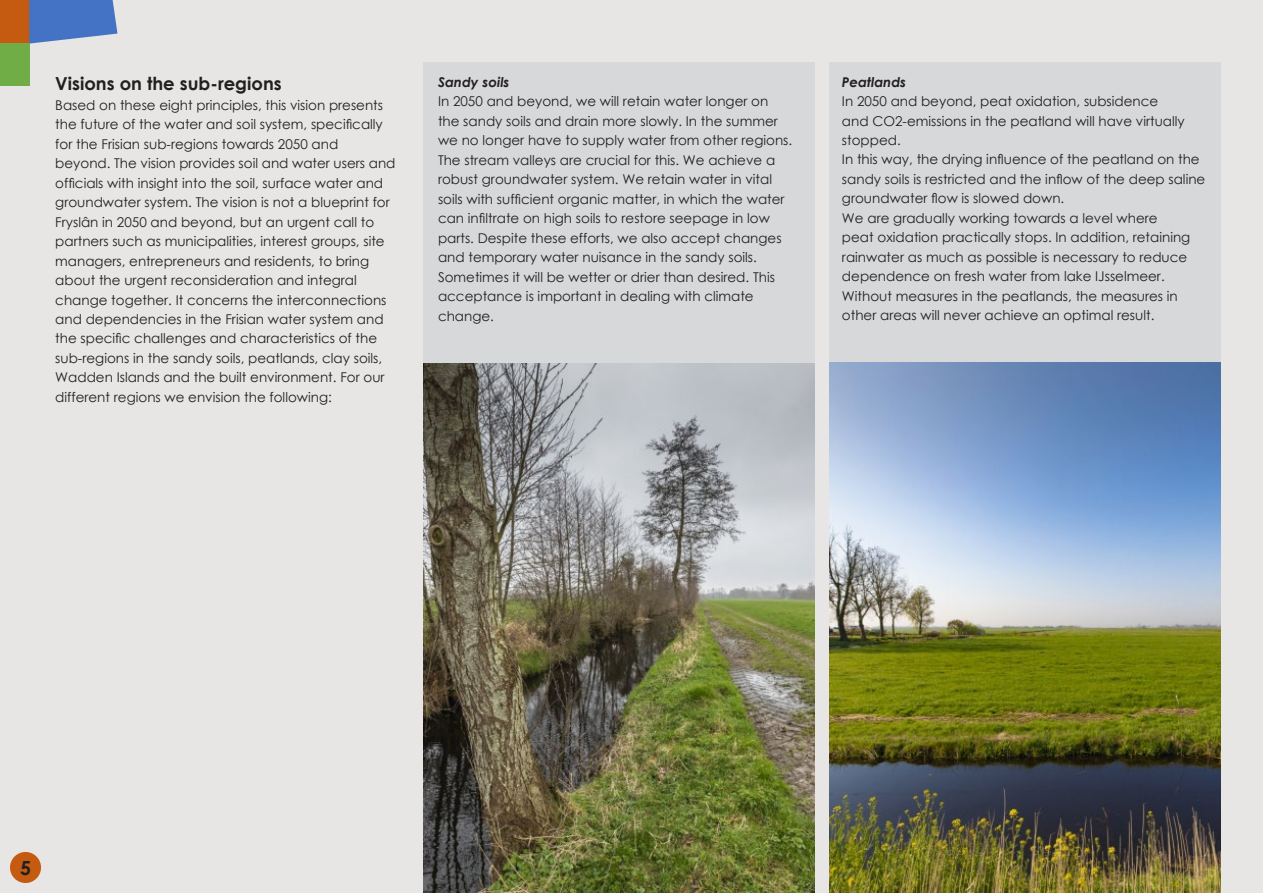
<style>
.page{position:relative;width:1263px;height:893px;background:#e7e6e4}
.page>*{position:absolute;margin:0;border:0;box-sizing:border-box;transform-origin:0 0}
.t1{font:700 19.5px "Century Gothic";color:#231f20}
.t2{font:700 18px "Century Gothic";color:#231f20}
.t3{font:13.5px/19.5px "Century Gothic";color:#231f20}
.t4{font:italic 700 13.5px "Century Gothic";color:#231f20}
</style>
<div class="page">
<img style="left:423px;top:362px;width:391px;height:531px">
<div style="left:423px;top:62px;width:391px;height:300px;background:#d7d8da"></div>
<div style="left:829px;top:62px;width:391px;height:300px;background:#d7d8da"></div>
<div style="left:10px;top:852px;width:31px;height:31px;background:#c55b11;border-radius:50%"></div>
<img style="left:829px;top:362px;width:391px;height:531px">
<div style="left:0;top:0;width:29px;height:44px;background:#c55b11"></div>
<svg style="left:29px;top:0;width:88px;height:44px;background:#5a82c8"></svg>
<div style="left:0;top:44px;width:29px;height:42px;background:#70ad46"></div>
<h2 class="t2" style="left:55px;top:70px;width:228px">Visions on the sub-regions</h2>
<p class="t3" style="left:55px;top:95px;width:342px">Based on these eight principles, this vision presents the future of the water and soil system, specifically for the Frisian sub-regions towards 2050 and beyond. The vision provides soil and water users and officials with insight into the soil, surface water and groundwater system. The vision is not a blueprint for Fryslân in 2050 and beyond, but an urgent call to partners such as municipalities, interest groups, site managers, entrepreneurs and residents, to bring about the urgent reconsideration and integral change together. It concerns the interconnections and dependencies in the Frisian water system and the specific challenges and characteristics of the sub-regions in the sandy soils, peatlands, clay soils, Wadden Islands and the built environment. For our different regions we envision the following:</p>
<p class="t4" style="left:438px;top:71px;width:73px">Sandy soils</p>
<p class="t3" style="left:438px;top:91px;width:356px">In 2050 and beyond, we will retain water longer on the sandy soils and drain more slowly. In the summer we no longer have to supply water from other regions.<br>The stream valleys are crucial for this. We achieve a robust groundwater system. We retain water in vital soils with sufficient organic matter, in which the water can infiltrate on high soils to restore seepage in low parts. Despite these efforts, we also accept changes and temporary water nuisance in the sandy soils.<br>Sometimes it will be wetter or drier than desired. This acceptance is important in dealing with climate change.</p>
<p class="t4" style="left:842px;top:71px;width:66px">Peatlands</p>
<p class="t3" style="left:842px;top:91px;width:365px">In 2050 and beyond, peat oxidation, subsidence<br>and CO2-emissions in the peatland will have virtually stopped.<br>In this way, the drying influence of the peatland on the sandy soils is restricted and the inflow of the deep saline groundwater flow is slowed down.<br>We are gradually working towards a level where<br>peat oxidation practically stops. In addition, retaining rainwater as much as possible is necessary to reduce dependence on fresh water from lake IJsselmeer.<br>Without measures in the peatlands, the measures in other areas will never achieve an optimal result.</p>
<h1 class="t1" style="left:20px;top:854px;width:12px">5</h1>
</div>
